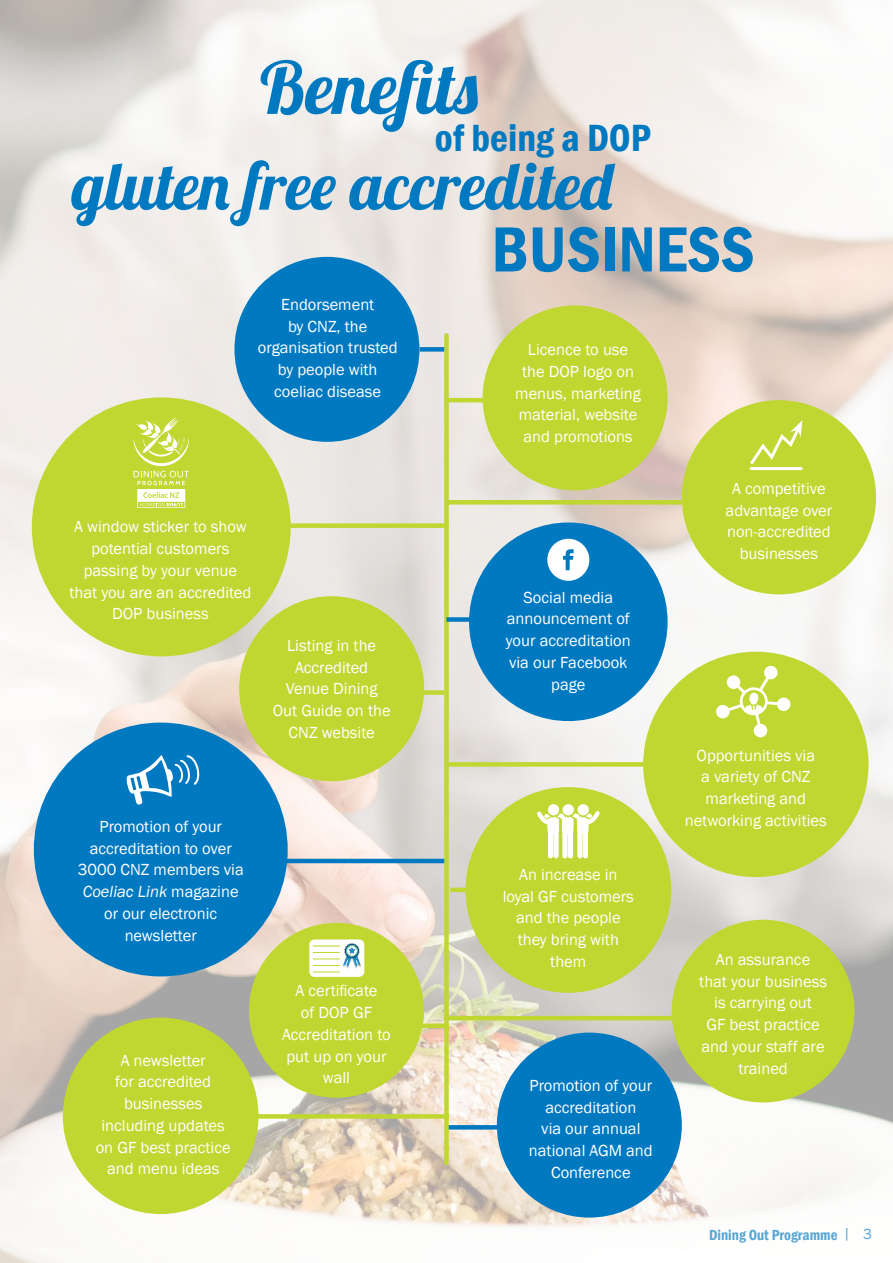
<style>
.page{position:relative;width:893px;height:1263px;background:#fff}
.page>*{position:absolute;margin:0;border:0;box-sizing:border-box;transform-origin:0 0}
.t1{font:72px "Lobster 1.4";letter-spacing:.02em;color:#0079c1}
.t2{font:66px "Lobster 1.4";color:#0079c1}
.t3{font:600 condensed 66px "Franklin Gothic";color:#0079c1}
.t4{font:600 condensed 39px "Franklin Gothic";color:#0079c1}
.t5{font:16.5px/21.8px "Franklin Gothic";color:#fff;text-align:center}
.t6{font:600 condensed 15px "Franklin Gothic";color:#0079c1}
.s1{font-style:italic}
.s2{font-weight:400;font-stretch:normal}
</style>
<div class="page">
<img style="left:0;top:0;width:893px;height:1263px">
<div style="left:643px;top:652px;width:225px;height:225px;background:#bfd730;border-radius:50%"></div>
<div style="left:469px;top:522px;width:199px;height:199px;background:#0079c1;border-radius:50%"></div>
<div style="left:234px;top:257px;width:185px;height:185px;background:#0079c1;border-radius:50%"></div>
<div style="left:483px;top:305px;width:185px;height:185px;background:#bfd730;border-radius:50%"></div>
<div style="left:497px;top:1032px;width:185px;height:185px;background:#0079c1;border-radius:50%"></div>
<div style="left:63px;top:1017px;width:195px;height:197px;background:#bfd730;border-radius:50%"></div>
<svg style="left:670px;top:918px;width:186px;height:186px;background:#bfd253"></svg>
<div style="left:444px;top:335px;width:5px;height:828px;background:#bfd730"></div>
<div style="left:32px;top:397px;width:259px;height:259px;background:#bfd730;border-radius:50%"></div>
<svg style="left:134px;top:417px;width:55px;height:91px"></svg>
<div style="left:465px;top:787px;width:206px;height:206px;background:#bfd730;border-radius:50%"></div>
<div style="left:547px;top:539px;width:42px;height:42px;background:#fff;border-radius:50%"></div>
<svg style="left:563px;top:549px;width:11px;height:21px"></svg>
<div style="left:249px;top:923px;width:175px;height:175px;background:#bfd730;border-radius:50%"></div>
<div style="left:310px;top:940px;width:54px;height:36px;background:#fff;border-radius:5px"></div>
<div style="left:309px;top:939px;width:55px;height:38px;border:1px solid #fff;border-radius:5px"></div>
<svg style="left:313px;top:943px;width:48px;height:29px"></svg>
<div style="left:34px;top:722px;width:254px;height:254px;background:#0079c1;border-radius:50%"></div>
<svg style="left:126px;top:755px;width:74px;height:50px"></svg>
<svg style="left:716px;top:666px;width:74px;height:71px"></svg>
<div style="left:682px;top:400px;width:194px;height:194px;background:#bfd730;border-radius:50%"></div>
<svg style="left:750px;top:420px;width:52px;height:44px"></svg>
<hr style="left:751px;top:467px;width:50px;height:3px;background:#fff">
<div style="left:563px;top:804px;width:11px;height:11px;background:#fff;border-radius:50%"></div>
<div style="left:548px;top:804px;width:11px;height:11px;background:#fff;border-radius:50%"></div>
<div style="left:578px;top:804px;width:11px;height:11px;background:#fff;border-radius:50%"></div>
<svg style="left:537px;top:811px;width:63px;height:47px"></svg>
<hr style="left:444px;top:398px;width:49px;height:4px;background:#bfd730">
<hr style="left:446px;top:500px;width:236px;height:4px;background:#bfd730">
<div style="left:258px;top:523px;width:191px;height:5px;background:#bfd730"></div>
<div style="left:395px;top:690px;width:49px;height:5px;background:#bfd730"></div>
<div style="left:400px;top:1023px;width:49px;height:5px;background:#bfd730"></div>
<hr style="left:444px;top:1016px;width:246px;height:4px;background:#bfd730">
<div style="left:223px;top:1114px;width:226px;height:5px;background:#bfd730"></div>
<hr style="left:450px;top:888px;width:28px;height:4px;background:#bfd730">
<div style="left:446px;top:762px;width:215px;height:5px;background:#bfd730"></div>
<div style="left:420px;top:347px;width:24px;height:5px;background:#0079c1"></div>
<div style="left:446px;top:617px;width:25px;height:5px;background:#0079c1"></div>
<hr style="left:274px;top:859px;width:170px;height:4px;background:#0079c1">
<svg style="left:449px;top:1125px;width:48px;height:4px"></svg>
<div style="left:239px;top:596px;width:185px;height:185px;background:#bfd730;border-radius:50%"></div>
<h1 class="t1" style="left:260px;top:42px;width:219px">Benefits</h1>
<h3 class="t4" style="left:435px;top:112px;width:217px">of being a DOP</h3>
<h2 class="t2" style="left:72px;top:144px;width:542px">gluten free accredited</h2>
<h2 class="t3" style="left:491px;top:205px;width:265px">BUSINESS</h2>
<p class="t5" style="left:258px;top:294px;width:141px">Endorsement<br>by CNZ, the organisation trusted by people with coeliac disease</p>
<p class="t5" style="left:69px;top:516px;width:183px">A window sticker to show potential customers passing by your venue that you are an accredited<br>DOP business</p>
<p class="t5" style="left:273px;top:635px;width:119px">Listing in the<br>Accredited<br>Venue Dining<br>Out Guide on the<br>CNZ website</p>
<p class="t5" style="left:78px;top:816px;width:168px">Promotion of your accreditation to over<br>3000 CNZ members via<br><span class="s1">Coeliac Link</span> magazine or our electronic newsletter</p>
<p class="t5" style="left:96px;top:1050px;width:136px">A newsletter<br>for accredited businesses including updates on GF best practice and menu ideas</p>
<p class="t5" style="left:282px;top:980px;width:110px">A certificate<br>of DOP GF<br>Accreditation to put up on your wall</p>
<p class="t5" style="left:515px;top:339px;width:127px">Licence to use the DOP logo on menus, marketing material, website and promotions</p>
<p class="t5" style="left:506px;top:587px;width:126px">Social media announcement of your accreditation via our Facebook page</p>
<p class="t5" style="left:503px;top:864px;width:133px">An increase in loyal GF customers and the people they bring with them</p>
<p class="t5" style="left:529px;top:1075px;width:125px">Promotion of your accreditation<br>via our annual national AGM and<br>Conference</p>
<p class="t5" style="left:726px;top:478px;width:108px">A competitive advantage over non-accredited businesses</p>
<p class="t5" style="left:685px;top:745px;width:144px">Opportunities via<br>a variety of CNZ marketing and networking activities</p>
<p class="t5" style="left:699px;top:949px;width:129px">An assurance<br>that your business is carrying out<br>GF best practice and your staff are trained</p>
<p class="t6" style="left:709px;top:1225px;width:164px">Dining Out Programme <span class="s2">| 3</span></p>
</div>
